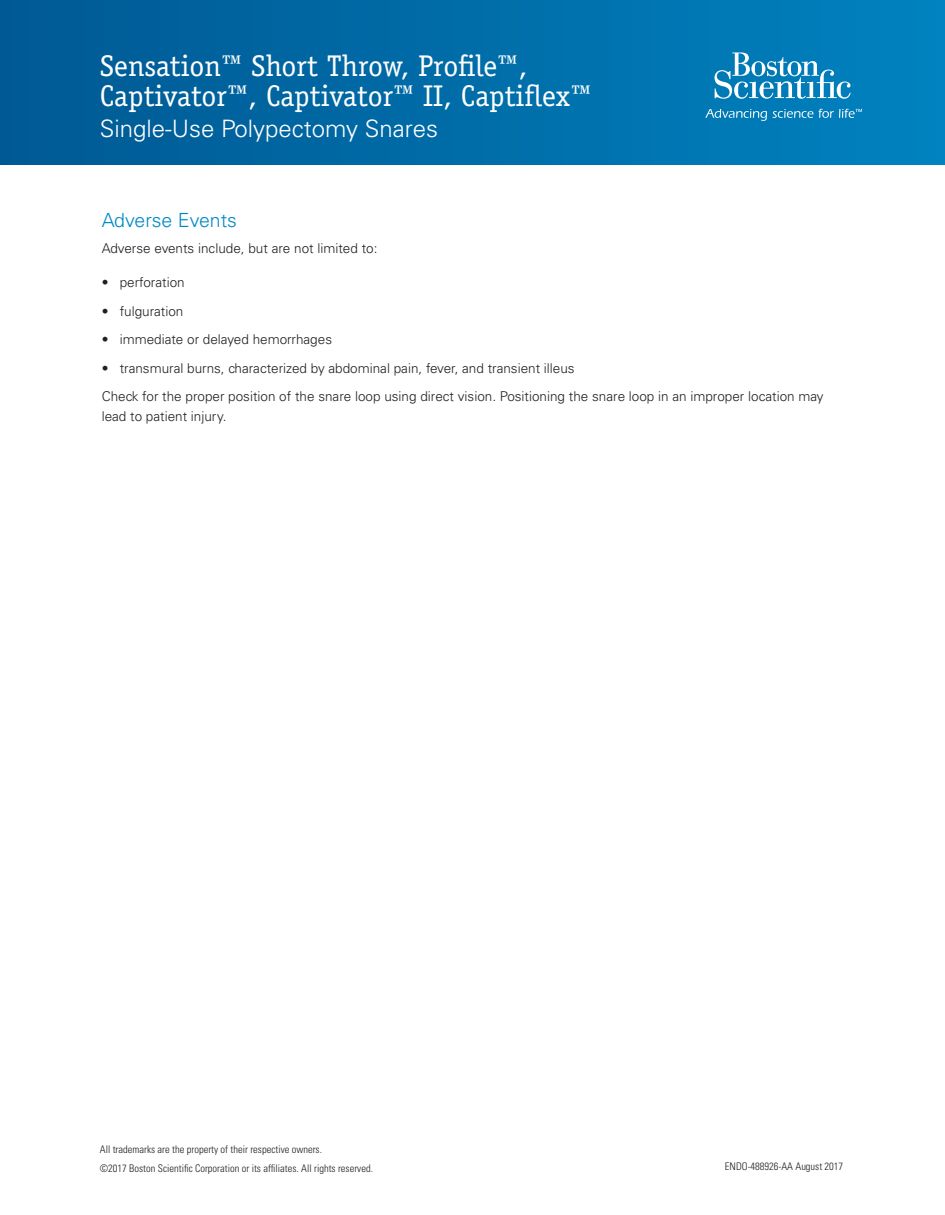
<style>
.page{position:relative;width:945px;height:1215px;background:#fff}
.page>*{position:absolute;margin:0;border:0;box-sizing:border-box;transform-origin:0 0}
.t1{font:30px/30px "Officina Serif Std";color:#fff}
.t2{font:300 24px "Univers LT Std";color:#fff}
.t3{font:300 19.5px "Univers LT Std";color:#0089c6}
.Text{font:300 13.5px/19.5px "Univers LT Std";color:#231f20}
.Text-2{font:300 condensed 10.5px "Univers LT Std";color:#231f20}
</style>
<div class="page">
<div style="left:0;top:0;width:945px;height:165px;background:linear-gradient(to right,#005993,#0082bf)"></div>
<svg style="left:715px;top:53px;width:136px;height:46px"></svg>
<svg style="left:705px;top:109px;width:108px;height:12px"></svg>
<svg style="left:819px;top:109px;width:43px;height:9px"></svg>
<p class="t1" style="left:100px;top:50px;width:493px">Sensation™ Short Throw, Profile™,<br>Captivator™, Captivator™ II, Captiflex™</p>
<p class="t2" style="left:100px;top:114px;width:340px">Single-Use Polypectomy Snares</p>
<p class="t3" style="left:102px;top:209px;width:137px">Adverse Events</p>
<p class="Text" style="left:102px;top:238px;width:277px">Adverse events include, but are not limited to:</p>
<p class="Text" style="left:102px;top:273px;width:84px">• perforation</p>
<p class="Text" style="left:102px;top:301px;width:83px">• fulguration</p>
<p class="Text" style="left:102px;top:330px;width:232px">• immediate or delayed hemorrhages</p>
<p class="Text" style="left:102px;top:358px;width:475px">• transmural burns, characterized by abdominal pain, fever, and transient illeus</p>
<p class="Text" style="left:102px;top:387px;width:724px">Check for the proper position of the snare loop using direct vision. Positioning the snare loop in an improper location may lead to patient injury.</p>
<p class="Text-2" style="left:100px;top:1143px;width:224px">All trademarks are the property of their respective owners.</p>
<p class="Text-2" style="left:100px;top:1162px;width:275px">©2017 Boston Scientific Corporation or its affiliates. All rights reserved.</p>
<p class="Text-2" style="left:725px;top:1160px;width:120px">ENDO-488926-AA August 2017</p>
</div>
